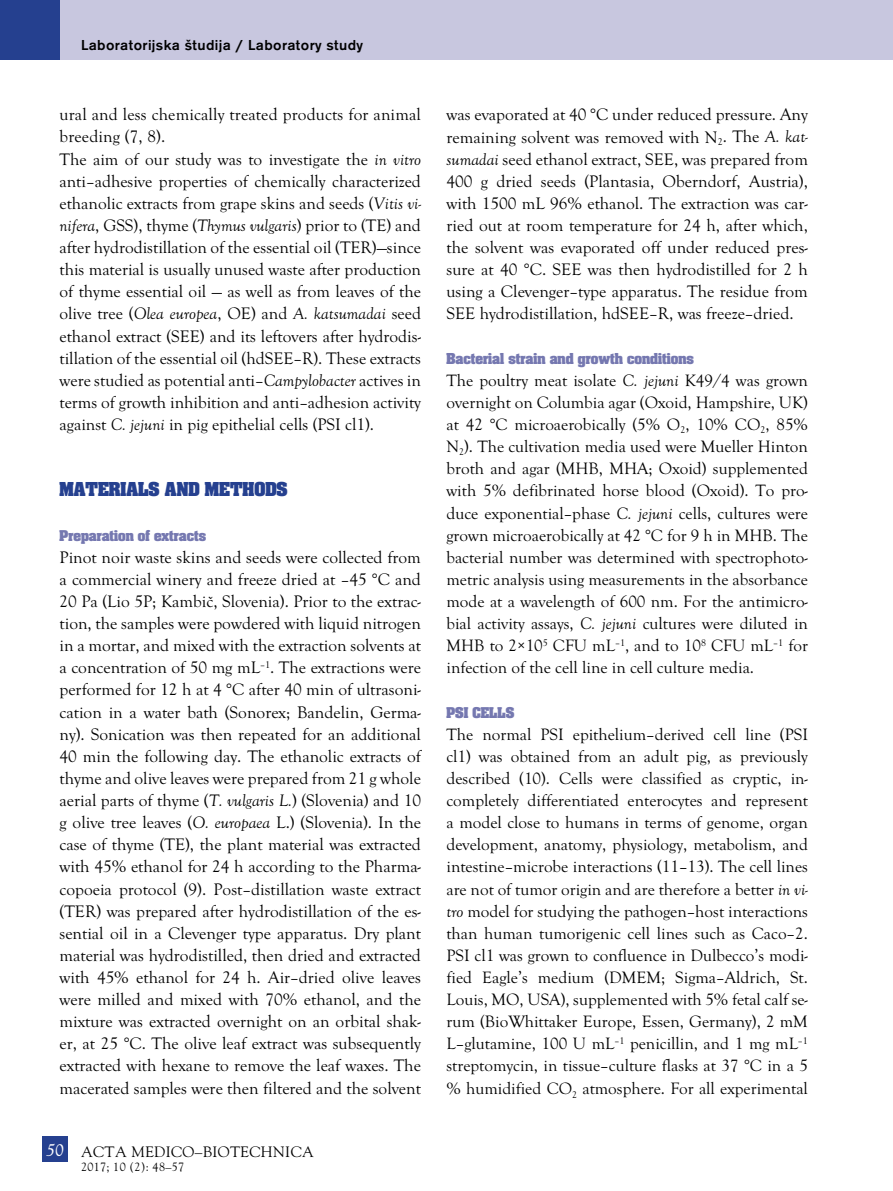
<style>
.page{position:relative;width:893px;height:1191px;background:#fff}
.page>*{position:absolute;margin:0;border:0;box-sizing:border-box;transform-origin:0 0}
.t1{font:700 21px "Aachen PCE";color:#25408f}
.t2{font:17.25px/22px "Goudy Old Sty TCE";color:#000;text-align:justify}
.t3{font:16.95px/22px "Goudy Old Sty TCE";color:#000;text-align:justify}
.t4{font:700 16.5px "Aachen PCE";color:#7578b0}
.t5{font:700 16.35px "Aachen PCE";color:#7578b0}
.t6{font:500 15px "Accius TCE";letter-spacing:.025em;color:#000}
.t7{font:15px "MM Goudy";letter-spacing:.025em;color:#000}
.t8{font:12px "MM Goudy";letter-spacing:.025em;color:#000}
.s1{font-style:italic}
.s2{font-family:"Goudy Old Sty TCE";font-style:italic;font-size:18px;color:#fff}
.s3{font-style:italic;font-size:17.25px}
.s4{font-size:17.25px}
</style>
<div class="page">
<div style="left:60px;top:0;width:833px;height:60px;background:#c8c7df"></div>
<div style="left:0;top:0;width:60px;height:60px;background:#25408f"></div>
<div style="left:42px;top:1135px;width:26px;height:26px;background:#25408f"></div>
<p class="t6" style="left:81px;top:36px;width:283px">Laboratorijska študija / Laboratory study</p>
<p class="t2" style="left:60px;top:104px;width:363px;text-align:left">ural and less chemically treated products for animal breeding (7, 8).<br>The aim of our study was to investigate the <span class="s1">in vitro </span>anti–adhesive properties of chemically characterized ethanolic extracts from grape skins and seeds (<span class="s1">Vitis vi&shy;nifera</span>, GSS), thyme (<span class="s1">Thymus vulgaris</span>) prior to (TE) and after hydrodistillation of the essential oil (TER)—since this material is usually unused waste after production of thyme essential oil — as well as from leaves of the olive tree (<span class="s1">Olea europea</span>, OE) and <span class="s1">A. katsumadai</span> seed ethanol extract (SEE) and its leftovers after hydrodis&shy;tillation of the essential oil (hdSEE–R). These extracts were studied as potential anti–<span class="s1">Campylobacter</span> actives in terms of growth inhibition and anti–adhesion activity against <span class="s1">C. jejuni</span> in pig epithelial cells (PSI cl1).</p>
<p class="t1" style="left:60px;top:479px;width:230px">MATERIALS AND METHODS</p>
<p class="t5" style="left:60px;top:527px;width:148px">Preparation of extracts</p>
<p class="t2" style="left:60px;top:546px;width:363px">Pinot noir waste skins and seeds were collected from a commercial winery and freeze dried at –45 °C and 20 Pa (Lio 5P; Kambič, Slovenia). Prior to the extrac&shy;tion, the samples were powdered with liquid nitrogen in a mortar, and mixed with the extraction solvents at a concentration of 50 mg mL<sup>–1</sup>. The extractions were performed for 12 h at 4 °C after 40 min of ultrasoni&shy;cation in a water bath (Sonorex; Bandelin, Germa&shy;ny). Sonication was then repeated for an additional 40 min the following day. The ethanolic extracts of thyme and olive leaves were prepared from 21 g whole aerial parts of thyme (<span class="s1">T. vulgaris L.</span>) (Slovenia) and 10 g olive tree leaves (<span class="s1">O. europaea</span> L.) (Slovenia). In the case of thyme (TE), the plant material was extracted with 45% ethanol for 24 h according to the Pharma&shy;copoeia protocol (9). Post–distillation waste extract (TER) was prepared after hydrodistillation of the es&shy;sential oil in a Clevenger type apparatus. Dry plant material was hydrodistilled, then dried and extracted with 45% ethanol for 24 h. Air–dried olive leaves were milled and mixed with 70% ethanol, and the mixture was extracted overnight on an orbital shak&shy;er, at 25 °C. The olive leaf extract was subsequently extracted with hexane to remove the leaf waxes. The macerated samples were then filtered and the solvent</p>
<p class="t7" style="left:46px;top:1142px;width:269px"><span class="s2">50</span> ACTA MEDICO–BIOTECHNICA</p>
<p class="t8" style="left:81px;top:1159px;width:105px">2017; 10 (2): 48–57</p>
<p class="t2" style="left:446px;top:104px;width:363px">was evaporated at 40 °C under reduced pressure. Any remaining solvent was removed with N<sub>2</sub>. The <span class="s1">A. kat&shy;sumadai</span> seed ethanol extract, SEE, was prepared from 400 g dried seeds (Plantasia, Oberndorf, Austria), with 1500 mL 96% ethanol. The extraction was car&shy;ried out at room temperature for 24 h, after which, the solvent was evaporated off under reduced pres&shy;sure at 40 °C. SEE was then hydrodistilled for 2 h using a Clevenger–type apparatus. The residue from SEE hydrodistillation, hdSEE–R, was freeze–dried.</p>
<p class="t4" style="left:446px;top:350px;width:249px">Bacterial strain and growth conditions</p>
<p class="t3" style="left:446px;top:369px;width:363px">The poultry meat isolate <span class="s3">C. jejuni</span> K49/4 was grown overnight on Columbia agar (Oxoid, Hampshire, UK) at 42 °C microaerobically (5% O<sub>2</sub>, 10% CO<sub>2</sub>, 85% N<sub>2</sub>). The cultivation media used were Mueller Hinton broth and agar (MHB, MHA; Oxoid) supplemented with 5% defibrinated horse blood (Oxoid). To pro&shy;duce exponential–phase <span class="s3">C. jejuni</span> cells, cultures were grown microaerobically at 42 °C for 9 h in MHB. The bacterial number was determined with spectrophoto&shy;metric analysis using measurements in the absorbance mode at a wavelength of 600 nm. For the antimicro&shy;bial activity assays, <span class="s3">C. jejuni</span> cultures were diluted in MHB to 2×10<sup>5</sup> CFU mL<sup>–1</sup>, and to 10<sup>8</sup> CFU mL<sup>–1</sup> for infection of the cell line in cell culture media<span class="s4">.</span></p>
<p class="t5" style="left:446px;top:704px;width:69px">PSI CELLS</p>
<p class="t3" style="left:446px;top:723px;width:363px">The normal PSI epithelium–derived cell line (PSI cl1) was obtained from an adult pig, as previously described (10). Cells were classified as cryptic, in&shy;completely differentiated enterocytes and represent a model close to humans in terms of genome, organ development, anatomy, physiology, metabolism, and intestine–microbe interactions (11–13). The cell lines are not of tumor origin and are therefore a better <span class="s3">in vi&shy;tro</span> model for studying the pathogen–host interactions than human tumorigenic cell lines such as Caco–2.<br>PSI cl1 was grown to confluence in Dulbecco’s modi&shy;fied Eagle’s medium (DMEM; Sigma–Aldrich, St.<br>Louis, MO, USA), supplemented with 5% fetal calf se&shy;rum (BioWhittaker Europe, Essen, Germany), 2 mM L–glutamine, 100 U mL<sup>–1</sup> penicillin, and 1 mg mL<sup>–1 </sup>streptomycin, in tissue–culture flasks at 37 °C in a 5 % humidified CO<sub>2</sub> atmosphere. For all experimental</p>
</div>
